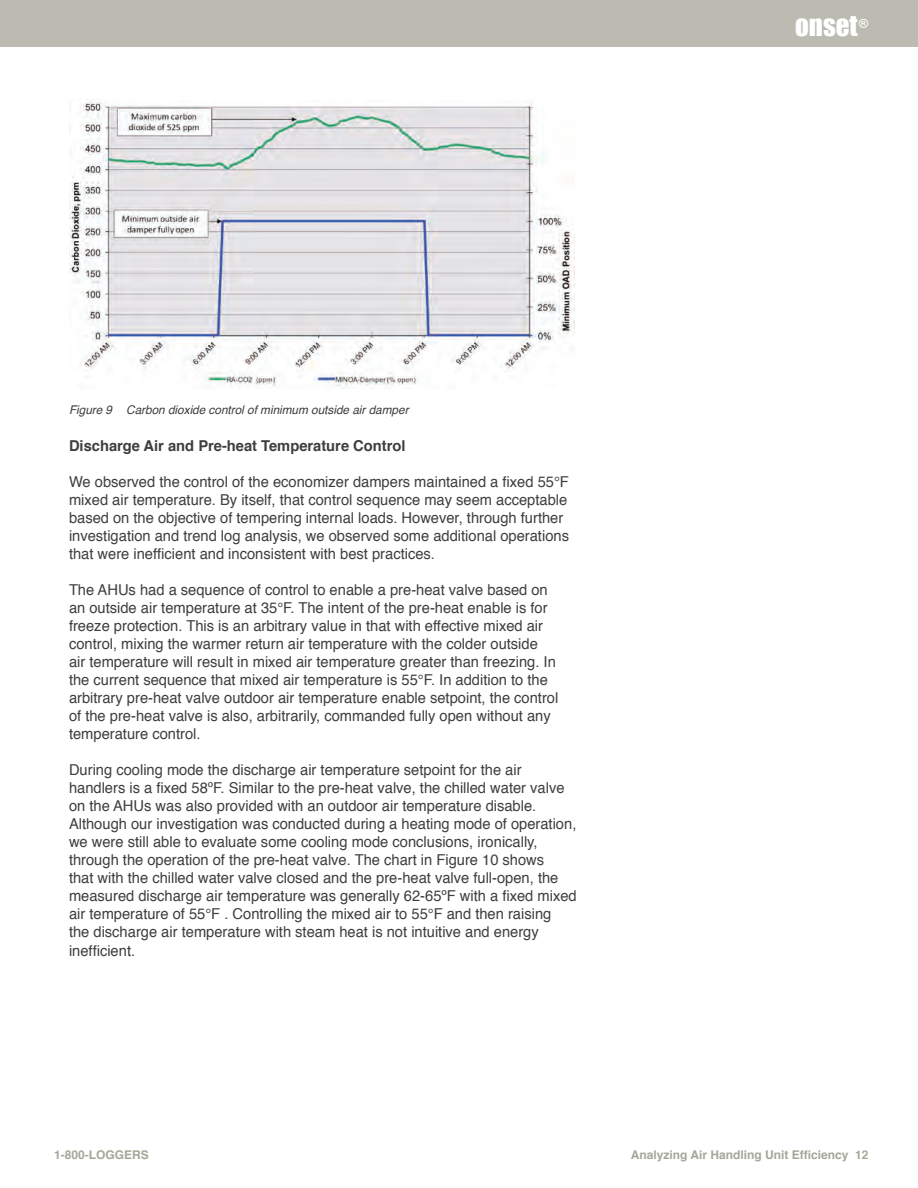
<style>
.page{position:relative;width:918px;height:1188px;background:#fff}
.page>*{position:absolute;margin:0;border:0;box-sizing:border-box;transform-origin:0 0}
.t1{font:27px "Impact";color:#fff}
.t2{font:15px/18px "Helvetica";color:#3e3e3f}
.t3{font:700 15px "Helvetica";color:#3e3e3f}
.t4{font:italic 12px "Helvetica";color:#3e3e3f}
.t5{font:700 12px "Helvetica";color:#a6a698}
</style>
<div class="page">
<div style="left:0;top:0;width:918px;height:47px;background:#bbbbb1"></div>
<img style="left:69px;top:101px;width:505px;height:287px">
<p class="t4" style="left:69px;top:400px;width:341px">Figure 9 Carbon dioxide control of minimum outside air damper</p>
<p class="t3" style="left:69px;top:433px;width:338px">Discharge Air and Pre-heat Temperature Control</p>
<p class="t2" style="left:69px;top:473px;width:502px">We observed the control of the economizer dampers maintained a fixed 55°F mixed air temperature. By itself, that control sequence may seem acceptable based on the objective of tempering internal loads. However, through further investigation and trend log analysis, we observed some additional operations that were inefficient and inconsistent with best practices.</p>
<p class="t2" style="left:69px;top:581px;width:491px">The AHUs had a sequence of control to enable a pre-heat valve based on an outside air temperature at 35°F. The intent of the pre-heat enable is for freeze protection. This is an arbitrary value in that with effective mixed air control, mixing the warmer return air temperature with the colder outside<br>air temperature will result in mixed air temperature greater than freezing. In the current sequence that mixed air temperature is 55°F. In addition to the arbitrary pre-heat valve outdoor air temperature enable setpoint, the control of the pre-heat valve is also, arbitrarily, commanded fully open without any temperature control.</p>
<p class="t2" style="left:69px;top:761px;width:509px">During cooling mode the discharge air temperature setpoint for the air handlers is a fixed 58ºF. Similar to the pre-heat valve, the chilled water valve on the AHUs was also provided with an outdoor air temperature disable.<br>Although our investigation was conducted during a heating mode of operation, we were still able to evaluate some cooling mode conclusions, ironically, through the operation of the pre-heat valve. The chart in Figure 10 shows<br>that with the chilled water valve closed and the pre-heat valve full-open, the measured discharge air temperature was generally 62-65ºF with a fixed mixed air temperature of 55°F . Controlling the mixed air to 55°F and then raising<br>the discharge air temperature with steam heat is not intuitive and energy inefficient.</p>
<h1 class="t1" style="left:795px;top:9px;width:75px">ONSET<sup>®</sup></h1>
<p class="t5" style="left:54px;top:1145px;width:96px">1-800-LOGGERS</p>
<p class="t5" style="left:631px;top:1145px;width:239px">Analyzing Air Handling Unit Efficiency 12</p>
</div>
